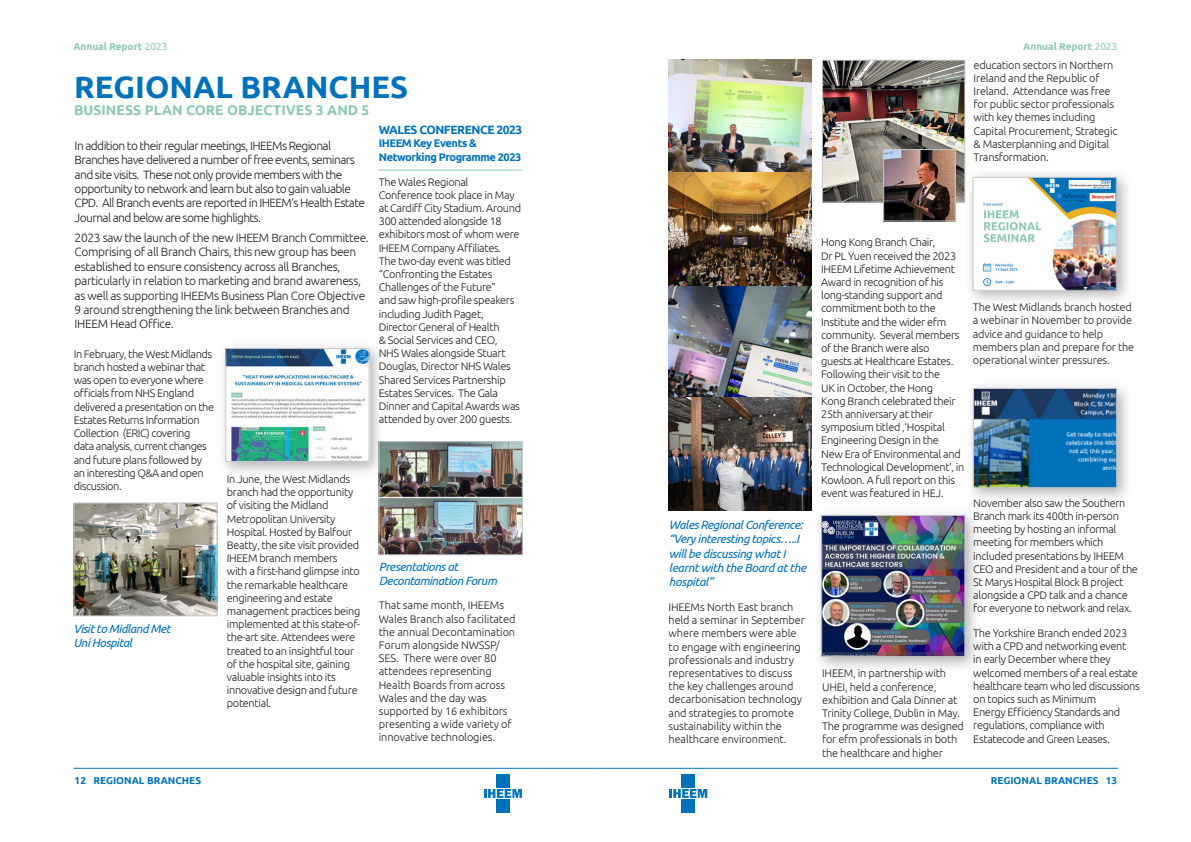
<style>
.page{position:relative;width:1191px;height:842px;background:#fff}
.page>*{position:absolute;margin:0;border:0;box-sizing:border-box;transform-origin:0 0}
.t1{font:700 31px "Ubuntu";color:#0072bc}
.t2{font:700 14px "Ubuntu";color:#8ccaae}
.t3{font:300 12px/14.4px "Ubuntu";letter-spacing:-.03em;color:#231f20}
.t4{font:300 12px/14.4px "Ubuntu";letter-spacing:-.05em;color:#231f20}
.t5{font:italic 12px/14.4px "Ubuntu";letter-spacing:-.04em;color:#0072bc}
.Subhead_rule_below{font:700 12px "Ubuntu";letter-spacing:-.04em;color:#0072bc}
.Copy{font:300 11px/13.2px "Ubuntu";letter-spacing:-.03em;color:#231f20}
.Copy-2{font:300 11px/13.2px "Ubuntu";letter-spacing:-.01em;color:#231f20}
.Subhead_rule_below-2{font:700 11px/14.4px "Ubuntu";letter-spacing:-.04em;color:#0072bc}
.t6{font:700 10px "Ubuntu";color:#0072bc}
.t7{font:700 10px "Ubuntu";color:#8ccaae}
.s1{font-weight:400}
</style>
<div class="page">
<hr style="left:74px;top:768px;width:521px;height:1px;background:#0072bc">
<hr style="left:595px;top:768px;width:523px;height:1px;background:#0072bc">
<svg style="left:484px;top:789px;width:38px;height:9px"></svg>
<div style="left:496px;top:774px;width:13px;height:13px;background:#0072bc"></div>
<div style="left:496px;top:800px;width:13px;height:13px;background:#0072bc"></div>
<svg style="left:669px;top:789px;width:38px;height:9px"></svg>
<div style="left:681px;top:774px;width:14px;height:13px;background:#0072bc"></div>
<div style="left:681px;top:800px;width:14px;height:13px;background:#0072bc"></div>
<img style="left:824px;top:62px;width:139px;height:138px">
<div style="left:822px;top:60px;width:143px;height:142px;border:1px solid #c7c8ca"></div>
<hr style="left:379px;top:170px;width:143px;height:1px;background:#8ccaae">
<div style="left:217px;top:340px;width:169px;height:138px;background:#231f20;opacity:.35"></div>
<img style="left:227px;top:350px;width:140px;height:110px">
<div style="left:225px;top:348px;width:144px;height:114px;border:1px solid #c7c8ca"></div>
<img style="left:381px;top:443px;width:139px;height:110px">
<div style="left:379px;top:441px;width:143px;height:114px;border:1px solid #c7c8ca"></div>
<img style="left:76px;top:505px;width:139px;height:109px">
<div style="left:74px;top:503px;width:143px;height:113px;border:1px solid #c7c8ca"></div>
<img style="left:669px;top:60px;width:143px;height:451px">
<div style="left:964px;top:168px;width:169px;height:139px;background:#231f20;opacity:.35"></div>
<img style="left:975px;top:179px;width:139px;height:109px">
<div style="left:973px;top:177px;width:143px;height:113px;border:1px solid #c7c8ca"></div>
<div style="left:964px;top:380px;width:169px;height:124px;background:#231f20;opacity:.35"></div>
<img style="left:975px;top:390px;width:140px;height:96px">
<div style="left:973px;top:388px;width:144px;height:100px;border:1px solid #c7c8ca"></div>
<div style="left:812px;top:507px;width:169px;height:166px;background:#231f20;opacity:.35"></div>
<img style="left:823px;top:517px;width:140px;height:138px">
<div style="left:821px;top:515px;width:144px;height:142px;border:1px solid #c7c8ca"></div>
<img style="left:885px;top:151px;width:68px;height:68px">
<div style="left:883px;top:149px;width:72px;height:72px;border:1px solid #c7c8ca"></div>
<p class="t7" style="left:73px;top:40px;width:95px">Annual Report <span class="s1">2023</span></p>
<p class="t7" style="left:1023px;top:40px;width:95px">Annual Report <span class="s1">2023</span></p>
<p class="t1" style="left:74px;top:68px;width:336px">REGIONAL BRANCHES</p>
<p class="t2" style="left:74px;top:101px;width:297px">BUSINESS PLAN CORE OBJECTIVES 3 AND 5</p>
<p class="t4" style="left:75px;top:138px;width:292px">In addition to their regular meetings, IHEEMs Regional Branches have delivered a number of free events, seminars and site visits. These not only provide members with the opportunity to network and learn but also to gain valuable CPD. All Branch events are reported in IHEEM’s Health Estate Journal and below are some highlights.</p>
<p class="t3" style="left:75px;top:230px;width:296px">2023 saw the launch of the new IHEEM Branch Committee.<br>Comprising of all Branch Chairs, this new group has been established to ensure consistency across all Branches, particularly in relation to marketing and brand awareness, as well as supporting IHEEMs Business Plan Core Objective 9 around strengthening the link between Branches and IHEEM Head Office.</p>
<p class="Copy" style="left:821px;top:236px;width:145px">Hong Kong Branch Chair,<br>Dr PL Yuen received the 2023<br>IHEEM Lifetime Achievement<br>Award in recognition of his long-standing support and commitment both to the<br>Institute and the wider efm community. Several members of the Branch were also<br>guests at Healthcare Estates.<br>Following their visit to the<br>UK in October, the Hong<br>Kong Branch celebrated their<br>25th anniversary at their symposium titled ‚‘Hospital<br>Engineering Design in the<br>New Era of Environmental and<br>Technological Development’‚ in<br>Kowloon. A full report on this event was featured in HEJ.</p>
<p class="Subhead_rule_below" style="left:379px;top:122px;width:145px">WALES CONFERENCE 2023</p>
<p class="Subhead_rule_below-2" style="left:379px;top:135px;width:144px">IHEEM Key Events &amp;<br>Networking Programme 2023</p>
<p class="Copy" style="left:379px;top:175px;width:144px">The Wales Regional<br>Conference took place in May at Cardiff City Stadium. Around<br>300 attended alongside 18 exhibitors most of whom were<br>IHEEM Company Affiliates.<br>The two-day event was titled “Confronting the Estates<br>Challenges of the Future”<br>and saw high-profile speakers including Judith Paget,<br>Director General of Health<br>&amp; Social Services and CEO,<br>NHS Wales alongside Stuart<br>Douglas, Director NHS Wales<br>Shared Services Partnership<br>Estates Services. The Gala<br>Dinner and Capital Awards was attended by over 200 guests.</p>
<p class="Copy" style="left:74px;top:347px;width:142px">In February, the West Midlands branch hosted a webinar that was open to everyone where officials from NHS England delivered a presentation on the<br>Estates Returns Information<br>Collection (ERIC) covering<br>data analysis, current changes and future plans followed by an interesting Q&amp;A and open discussion.</p>
<p class="Copy" style="left:227px;top:472px;width:135px">In June, the West Midlands branch had the opportunity of visiting the Midland<br>Metropolitan University<br>Hospital. Hosted by Balfour<br>Beatty, the site visit provided<br>IHEEM branch members with a first-hand glimpse into the remarkable healthcare engineering and estate management practices being implemented at this state-of&shy;the-art site. Attendees were treated to an insightful tour of the hospital site, gaining valuable insights into its innovative design and future potential.</p>
<p class="t5" style="left:669px;top:517px;width:139px">Wales Regional Conference: “Very interesting topics…..I will be discussing what I learnt with the Board at the hospital”</p>
<p class="t5" style="left:379px;top:559px;width:120px">Presentations at<br>Decontamination Forum</p>
<p class="Copy-2" style="left:379px;top:599px;width:138px">That same month, IHEEMs<br>Wales Branch also facilitated the annual Decontamination<br>Forum alongside NWSSP/<br>SES. There were over 80 attendees representing<br>Health Boards from across<br>Wales and the day was supported by 16 exhibitors presenting a wide variety of innovative technologies.</p>
<p class="Copy-2" style="left:668px;top:600px;width:138px">IHEEMs North East branch held a seminar in September where members were able to engage with engineering professionals and industry representatives to discuss the key challenges around decarbonisation technology and strategies to promote sustainability within the healthcare environment.</p>
<p class="t5" style="left:73px;top:621px;width:99px">Visit to Midland Met<br>Uni Hospital</p>
<p class="Copy" style="left:822px;top:667px;width:143px">IHEEM, in partnership with<br>UHEI, held a conference, exhibition and Gala Dinner at<br>Trinity College, Dublin in May.<br>The programme was designed for efm professionals in both the healthcare and higher</p>
<p class="Copy" style="left:973px;top:58px;width:145px">education sectors in Northern<br>Ireland and the Republic of<br>Ireland. Attendance was free for public sector professionals with key themes including<br>Capital Procurement, Strategic &amp; Masterplanning and Digital<br>Transformation.</p>
<p class="Copy" style="left:973px;top:300px;width:163px">The West Midlands branch hosted a webinar in November to provide advice and guidance to help members plan and prepare for the operational winter pressures.</p>
<p class="Copy" style="left:973px;top:496px;width:166px">November also saw the Southern<br>Branch mark its 400th in-person meeting by hosting an informal meeting for members which included presentations by IHEEM<br>CEO and President and a tour of the<br>St Marys Hospital Block B project alongside a CPD talk and a chance for everyone to network and relax.</p>
<p class="Copy" style="left:973px;top:626px;width:168px">The Yorkshire Branch ended 2023 with a CPD and networking event<br>in early December where they welcomed members of a real estate healthcare team who led discussions on topics such as Minimum<br>Energy Efficiency Standards and regulations, compliance with<br>Estatecode and Green Leases.</p>
<p class="t6" style="left:75px;top:774px;width:13px">12</p>
<p class="t6" style="left:1105px;top:774px;width:13px">13</p>
<p class="t6" style="left:93px;top:774px;width:109px">REGIONAL BRANCHES</p>
<p class="t6" style="left:990px;top:774px;width:109px">REGIONAL BRANCHES</p>
</div>
